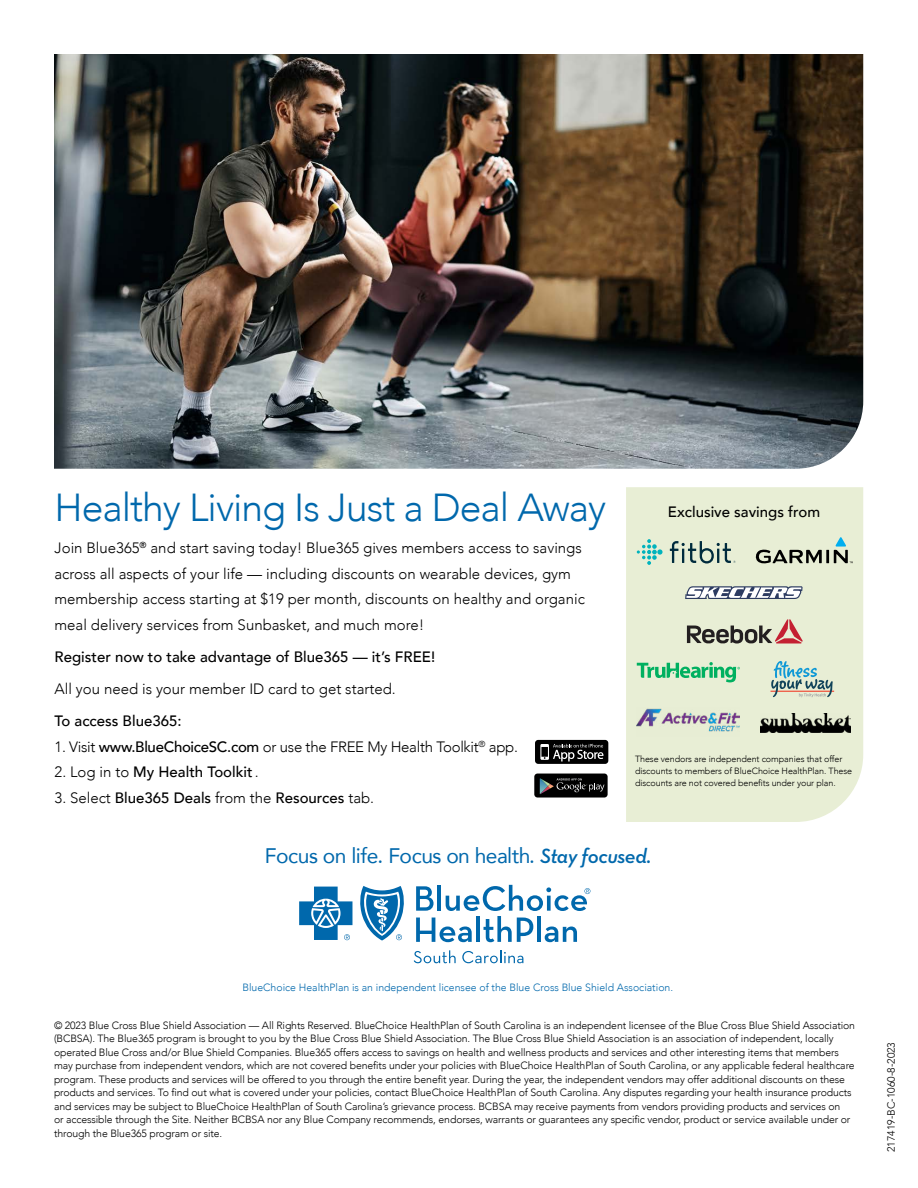
<style>
.page{position:relative;width:918px;height:1188px;background:#fff}
.page>*{position:absolute;margin:0;border:0;box-sizing:border-box;transform-origin:0 0}
.Headers{font:300 39px "Avenir";letter-spacing:-.025em;color:#0068ac}
.t1{font:21px "Avenir";letter-spacing:-.02em;color:#0068ac}
.Body_copy{font:300 15px/25.5px "Avenir";color:#000}
.Body_copy-2{font:500 15px "Avenir";color:#000}
.Bullet_list{font:500 15px "Avenir";color:#000}
.Bullet_list-2{font:300 15px "Avenir";letter-spacing:-.02em;color:#000}
.Body_copy-3{font:300 10.5px/13.5px "Avenir";letter-spacing:-.01em;color:#000}
.t2{font:300 10.5px "Avenir";color:#0068ac}
.Body_copy-4{font:300 9px/12px "Avenir";letter-spacing:-.01em;color:#000}
.s1{font-weight:500}
.s2{font-weight:300}
.s3{font-family:"Neutraface Text Demi Italic Alt"}
</style>
<div class="page">
<div style="left:626px;top:487px;width:237px;height:335px;background:#e8eed5"></div>
<img style="left:54px;top:54px;width:809px;height:415px">
<svg style="left:299px;top:887px;width:53px;height:53px"></svg>
<svg style="left:360px;top:886px;width:44px;height:55px"></svg>
<svg style="left:414px;top:950px;width:42px;height:13px"></svg>
<svg style="left:462px;top:950px;width:61px;height:13px"></svg>
<svg style="left:416px;top:885px;width:174px;height:57px"></svg>
<svg style="left:637px;top:539px;width:26px;height:26px"></svg>
<svg style="left:670px;top:541px;width:66px;height:23px;background:#aabaac"></svg>
<svg style="left:756px;top:537px;width:97px;height:26px;background:#afb8a6"></svg>
<svg style="left:685px;top:586px;width:118px;height:13px"></svg>
<img style="left:760px;top:714px;width:90px;height:18px">
<svg style="left:771px;top:661px;width:63px;height:36px;background:#b3c8bf"></svg>
<div style="left:534px;top:774px;width:74px;height:24px;background:#000;border-radius:3px"></div>
<svg style="left:540px;top:778px;width:64px;height:16px"></svg>
<div style="left:535px;top:740px;width:73px;height:24px;background:#000;border-radius:3px"></div>
<svg style="left:540px;top:744px;width:63px;height:17px"></svg>
<svg style="left:637px;top:662px;width:103px;height:20px;background:#91d6a9"></svg>
<svg style="left:687px;top:619px;width:116px;height:24px;background:#afa193"></svg>
<img style="left:637px;top:707px;width:103px;height:30px">
<h1 class="Headers" style="left:55px;top:484px;width:553px">Healthy Living Is Just a Deal Away</h1>
<p class="Body_copy" style="left:55px;top:535px;width:532px">Join Blue365<sup>®</sup> and start saving today! Blue365 gives members access to savings across all aspects of your life — including discounts on wearable devices, gym membership access starting at $19 per month, discounts on healthy and organic meal delivery services from Sunbasket, and much more!</p>
<p class="Body_copy-2" style="left:55px;top:644px;width:382px">Register now to take advantage of Blue365 — it’s FREE!</p>
<p class="Body_copy" style="left:55px;top:676px;width:343px">All you need is your member ID card to get started.</p>
<p class="Body_copy-2" style="left:55px;top:708px;width:129px">To access Blue365:</p>
<p class="Bullet_list-2" style="left:55px;top:738px;width:465px">1. Visit <span class="s1">www.BlueChoiceSC.com</span> or use the FREE My Health Toolkit<sup>®</sup> app.</p>
<p class="Bullet_list" style="left:55px;top:759px;width:206px"><span class="s2">2. Log in to</span> My Health Toolkit<span class="s2">.</span></p>
<p class="Bullet_list" style="left:55px;top:785px;width:321px"><span class="s2">3. Select</span> Blue365 Deals <span class="s2">from the</span> Resources <span class="s2">tab.</span></p>
<h3 class="Body_copy-2" style="left:668px;top:499px;width:154px">Exclusive savings from</h3>
<p class="Body_copy-4" style="left:635px;top:753px;width:219px">These vendors are independent companies that offer discounts to members of BlueChoice HealthPlan. These discounts are not covered benefits under your plan.</p>
<h2 class="t1" style="left:265px;top:839px;width:388px">Focus on life. Focus on health. <span class="s3">Stay focused.</span></h2>
<p class="t2" style="left:242px;top:981px;width:432px">BlueChoice HealthPlan is an independent licensee of the Blue Cross Blue Shield Association.</p>
<p class="Body_copy-3" style="left:54px;top:1018px;width:803px">© 2023 Blue Cross Blue Shield Association — All Rights Reserved. BlueChoice HealthPlan of South Carolina is an independent licensee of the Blue Cross Blue Shield Association (BCBSA). The Blue365 program is brought to you by the Blue Cross Blue Shield Association. The Blue Cross Blue Shield Association is an association of independent, locally operated Blue Cross and/or Blue Shield Companies. Blue365 offers access to savings on health and wellness products and services and other interesting items that members may purchase from independent vendors, which are not covered benefits under your policies with BlueChoice HealthPlan of South Carolina, or any applicable federal healthcare program. These products and services will be offered to you through the entire benefit year. During the year, the independent vendors may offer additional discounts on these products and services. To find out what is covered under your policies, contact BlueChoice HealthPlan of South Carolina. Any disputes regarding your health insurance products and services may be subject to BlueChoice HealthPlan of South Carolina’s grievance process. BCBSA may receive payments from vendors providing products and services on<br>or accessible through the Site. Neither BCBSA nor any Blue Company recommends, endorses, warrants or guarantees any specific vendor, product or service available under or through the Blue365 program or site.</p>
<p class="Body_copy-3" style="left:885px;top:1152px;width:111px;rotate:-90deg">217419-BC-1060-8-2023</p>
</div>
